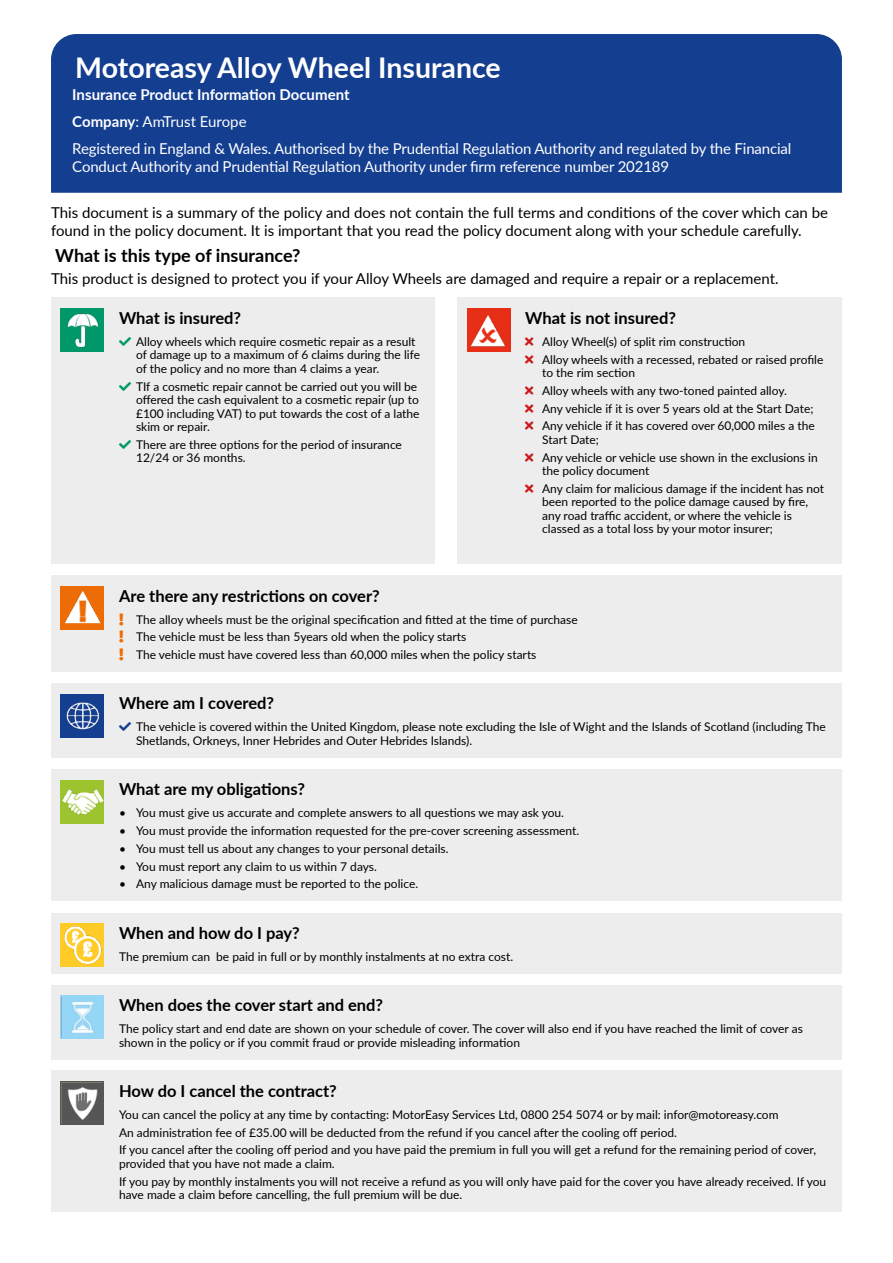
<style>
.page{position:relative;width:893px;height:1263px;background:#fff}
.page>*{position:absolute;margin:0;border:0;box-sizing:border-box;transform-origin:0 0}
.t1{font:700 28.5px "Lato";color:#fff}
.t2{font:700 18px "Lato";color:#000}
.t3{font:700 16.5px "Lato";color:#000}
.t4{font:15px/18px "Lato";color:#000}
.t5{font:15px/26.5px "Lato";letter-spacing:-.01em;color:#fff}
.t6{font:12px/13.5px "Lato";color:#000}
.s1{font-weight:700}
.s2{color:#cd1719}
.s3{color:#ed6c05}
</style>
<div class="page">
<div style="left:51px;top:34px;width:791px;height:159px;background:#143e90"></div>
<div style="left:51px;top:298px;width:384px;height:266px;background:#ededed"></div>
<div style="left:61px;top:309px;width:43px;height:43px;background:#009769"></div>
<img style="left:67px;top:313px;width:32px;height:35px">
<div style="left:457px;top:298px;width:385px;height:266px;background:#ededed"></div>
<div style="left:467px;top:309px;width:43px;height:43px;background:#e62f16"></div>
<img style="left:470px;top:315px;width:36px;height:32px">
<div style="left:51px;top:575px;width:791px;height:97px;background:#ededed"></div>
<div style="left:61px;top:586px;width:43px;height:44px;background:#ed6c05"></div>
<img style="left:64px;top:590px;width:37px;height:34px">
<div style="left:51px;top:913px;width:791px;height:60px;background:#ededed"></div>
<div style="left:61px;top:923px;width:43px;height:44px;background:#fecb27"></div>
<img style="left:64px;top:926px;width:38px;height:39px">
<div style="left:51px;top:769px;width:791px;height:132px;background:#ededed"></div>
<div style="left:61px;top:780px;width:43px;height:43px;background:#9cc42f"></div>
<img style="left:62px;top:789px;width:41px;height:26px">
<div style="left:51px;top:683px;width:791px;height:75px;background:#ededed"></div>
<div style="left:61px;top:694px;width:43px;height:44px;background:#143e90"></div>
<img style="left:66px;top:702px;width:34px;height:28px">
<div style="left:51px;top:985px;width:791px;height:74px;background:#ededed"></div>
<svg style="left:61px;top:996px;width:43px;height:43px"></svg>
<img style="left:62px;top:997px;width:41px;height:41px">
<div style="left:51px;top:1071px;width:791px;height:141px;background:#ededed"></div>
<div style="left:61px;top:1081px;width:43px;height:44px;background:#7a7867"></div>
<img style="left:62px;top:1083px;width:41px;height:41px">
<h1 class="t1" style="left:75px;top:47px;width:427px">Motoreasy Alloy Wheel Insurance</h1>
<p class="t5" style="left:72px;top:81px;width:721px"><span class="s1">Insurance Product Information Document<br>Company</span>: AmTrust Europe<br>Registered in England &amp; Wales. Authorised by the Prudential Regulation Authority and regulated by the Financial</p>
<p class="t5" style="left:72px;top:152px;width:598px">Conduct Authority and Prudential Regulation Authority under firm reference number 202189</p>
<p class="t4" style="left:51px;top:203px;width:778px">This document is a summary of the policy and does not contain the full terms and conditions of the cover which can be found in the policy document. It is important that you read the policy document along with your schedule carefully.</p>
<h2 class="t2" style="left:55px;top:242px;width:247px">What is this type of insurance?</h2>
<p class="t4" style="left:51px;top:269px;width:729px">This product is designed to protect you if your Alloy Wheels are damaged and require a repair or a replacement.</p>
<h3 class="t3" style="left:119px;top:306px;width:124px">What is insured?</h3>
<p class="t6" style="left:136px;top:334px;width:286px">Alloy wheels which require cosmetic repair as a result of damage up to a maximum of 6 claims during the life of the policy and no more than 4 claims a year.</p>
<p class="t6" style="left:136px;top:379px;width:285px">TIf a cosmetic repair cannot be carried out you will be offered the cash equivalent to a cosmetic repair (up to £100 including VAT) to put towards the cost of a lathe skim or repair.</p>
<p class="t6" style="left:136px;top:437px;width:267px">There are three options for the period of insurance<br>12/24 or 36 months.</p>
<h3 class="t3" style="left:525px;top:306px;width:152px">What is not insured?</h3>
<p class="t6" style="left:525px;top:334px;width:222px"><span class="s2">▼▲</span> Alloy Wheel(s) of split rim construction</p>
<p class="t6" style="left:542px;top:352px;width:283px;text-indent:-17px"><span class="s2">▼▲</span> Alloy wheels with a recessed, rebated or raised profile to the rim section</p>
<p class="t6" style="left:525px;top:383px;width:263px"><span class="s2">▼▲</span> Alloy wheels with any two-toned painted alloy.</p>
<p class="t6" style="left:525px;top:401px;width:290px"><span class="s2">▼▲</span> Any vehicle if it is over 5 years old at the Start Date;</p>
<p class="t6" style="left:542px;top:419px;width:274px;text-indent:-17px"><span class="s2">▼▲</span> Any vehicle if it has covered over 60,000 miles a the<br>Start Date;</p>
<p class="t6" style="left:542px;top:450px;width:277px;text-indent:-17px"><span class="s2">▼▲</span> Any vehicle or vehicle use shown in the exclusions in the policy document</p>
<p class="t6" style="left:542px;top:481px;width:284px;text-indent:-17px"><span class="s2">▼▲</span> Any claim for malicious damage if the incident has not been reported to the police damage caused by fire, any road traffic accident, or where the vehicle is classed as a total loss by your motor insurer;</p>
<h3 class="t3" style="left:119px;top:583px;width:262px">Are there any restrictions on cover?</h3>
<p class="t6" style="left:119px;top:612px;width:460px"><span class="s3">●▼□■</span> The alloy wheels must be the original specification and fitted at the time of purchase</p>
<p class="t6" style="left:119px;top:630px;width:349px"><span class="s3">●▼□■</span> The vehicle must be less than 5years old when the policy starts</p>
<p class="t6" style="left:119px;top:647px;width:419px"><span class="s3">●▼□■</span> The vehicle must have covered less than 60,000 miles when the policy starts</p>
<h3 class="t3" style="left:119px;top:691px;width:157px">Where am I covered?</h3>
<p class="t6" style="left:136px;top:720px;width:691px">The vehicle is covered within the United Kingdom, please note excluding the Isle of Wight and the Islands of Scotland (including The<br>Shetlands, Orkneys, Inner Hebrides and Outer Hebrides Islands).</p>
<h3 class="t3" style="left:119px;top:777px;width:187px">What are my obligations?</h3>
<p class="t6" style="left:119px;top:806px;width:447px">• You must give us accurate and complete answers to all questions we may ask you.</p>
<p class="t6" style="left:119px;top:823px;width:462px">• You must provide the information requested for the pre-cover screening assessment.</p>
<p class="t6" style="left:119px;top:841px;width:331px">• You must tell us about any changes to your personal details.</p>
<p class="t6" style="left:119px;top:859px;width:259px">• You must report any claim to us within 7 days.</p>
<p class="t6" style="left:119px;top:877px;width:301px">• Any malicious damage must be reported to the police.</p>
<h3 class="t3" style="left:119px;top:920px;width:182px">When and how do I pay?</h3>
<p class="t6" style="left:119px;top:949px;width:396px">The premium can be paid in full or by monthly instalments at no extra cost.</p>
<h3 class="t3" style="left:119px;top:993px;width:266px">When does the cover start and end?</h3>
<p class="t6" style="left:119px;top:1021px;width:685px">The policy start and end date are shown on your schedule of cover. The cover will also end if you have reached the limit of cover as shown in the policy or if you commit fraud or provide misleading information</p>
<h3 class="t3" style="left:119px;top:1079px;width:219px">How do I cancel the contract?</h3>
<p class="t6" style="left:119px;top:1105px;width:699px;line-height:17.7px">You can cancel the policy at any time by contacting: MotorEasy Services Ltd, 0800 254 5074 or by mail: infor@motoreasy.com<br>An administration fee of £35.00 will be deducted from the refund if you cancel after the cooling off period.<br>If you cancel after the cooling off period and you have paid the premium in full you will get a refund for the remaining period of cover,</p>
<p class="t6" style="left:119px;top:1154px;width:709px;line-height:17.7px">provided that you have not made a claim.<br>If you pay by monthly instalments you will not receive a refund as you will only have paid for the cover you have already received. If you</p>
<p class="t6" style="left:119px;top:1187px;width:345px">have made a claim before cancelling, the full premium will be due.</p>
</div>
